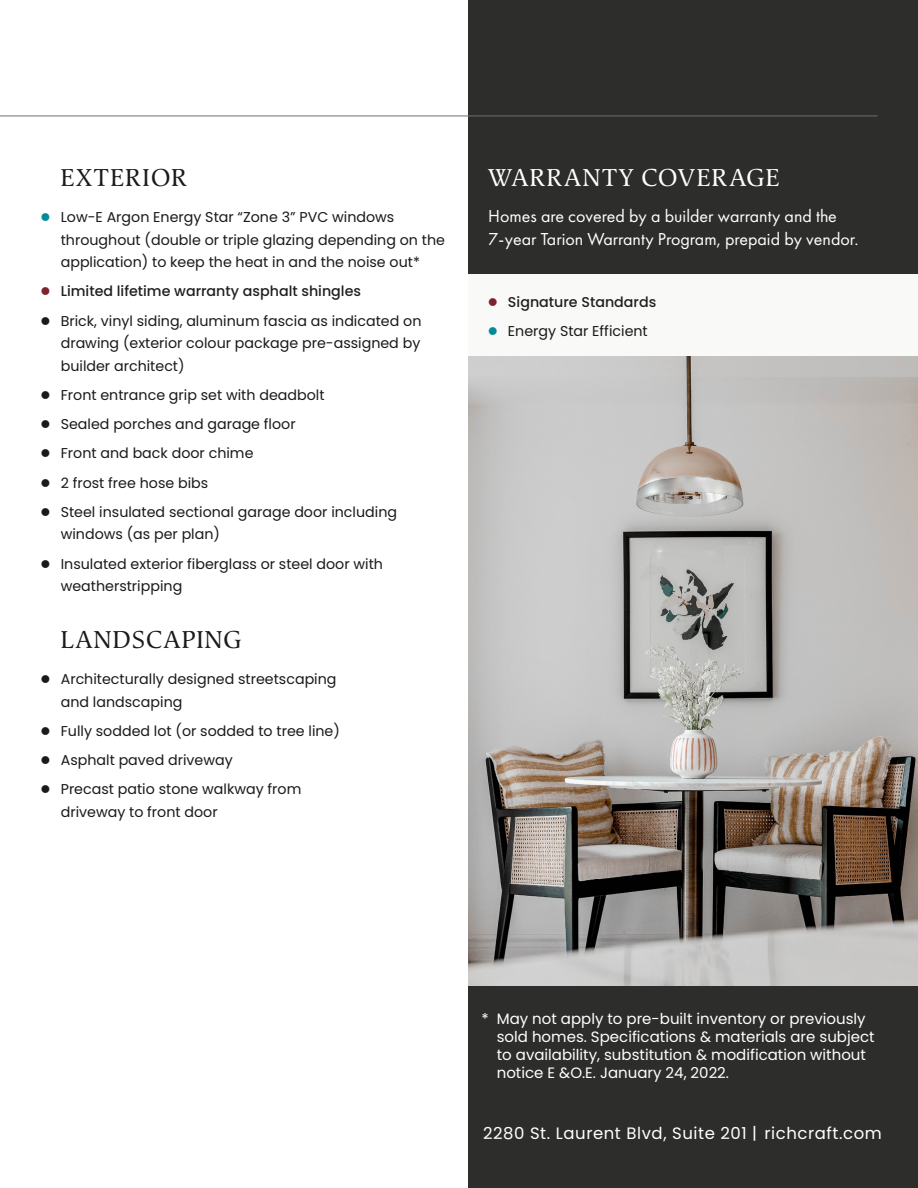
<style>
.page{position:relative;width:918px;height:1188px;background:#fff}
.page>*{position:absolute;margin:0;border:0;box-sizing:border-box;transform-origin:0 0}
.t1{font:24px "Classica Pro";letter-spacing:.05em;color:#1b191a}
.t2{font:24px "Classica Pro";letter-spacing:.05em;color:#fff}
.t3{font:18px/22.5px "Futura PT";color:#fff}
.Body_Copy_Centered{font:16.5px "Poppins";letter-spacing:.035em;color:#fff}
.Small_Print{font:15px/18px "Poppins";color:#fff}
.t4{font:14.25px/22.5px "Poppins";color:#1b191a}
.t5{font:500 14.25px "Poppins";color:#231f20}
</style>
<div class="page">
<div style="left:469px;top:0;width:449px;height:1188px;background:#2d2e2b"></div>
<div style="left:468px;top:274px;width:450px;height:83px;background:#f9faf8"></div>
<hr style="left:0;top:116px;width:878px;height:1px;background:#746e6f">
<img style="left:468px;top:356px;width:450px;height:630px">
<p class="t1" style="left:61px;top:162px;width:128px">EXTERIOR</p>
<p class="t4" style="left:61px;top:206px;width:386px">Low-E Argon Energy Star “Zone 3” PVC windows throughout (double or triple glazing depending on the application) to keep the heat in and the noise out*</p>
<p class="t5" style="left:61px;top:283px;width:302px">Limited lifetime warranty asphalt shingles</p>
<p class="t4" style="left:61px;top:309px;width:362px;text-align:justify">Brick, vinyl siding, aluminum fascia as indicated on drawing (exterior colour package pre-assigned by builder architect)</p>
<p class="t4" style="left:61px;top:384px;width:265px">Front entrance grip set with deadbolt</p>
<p class="t4" style="left:61px;top:413px;width:236px">Sealed porches and garage floor</p>
<p class="t4" style="left:61px;top:442px;width:194px">Front and back door chime</p>
<p class="t4" style="left:61px;top:471px;width:149px">2 frost free hose bibs</p>
<p class="t4" style="left:61px;top:501px;width:338px">Steel insulated sectional garage door including windows (as per plan)</p>
<p class="t4" style="left:61px;top:552px;width:324px">Insulated exterior fiberglass or steel door with weatherstripping</p>
<p class="t1" style="left:61px;top:624px;width:183px">LANDSCAPING</p>
<p class="t4" style="left:61px;top:668px;width:277px">Architecturally designed streetscaping and landscaping</p>
<p class="t4" style="left:61px;top:720px;width:281px">Fully sodded lot (or sodded to tree line)</p>
<p class="t4" style="left:61px;top:749px;width:174px">Asphalt paved driveway</p>
<p class="t4" style="left:61px;top:778px;width:242px">Precast patio stone walkway from driveway to front door</p>
<p class="t2" style="left:488px;top:162px;width:293px">WARRANTY COVERAGE</p>
<p class="t3" style="left:488px;top:205px;width:372px">Homes are covered by a builder warranty and the<br>7-year Tarion Warranty Program, prepaid by vendor.</p>
<p class="t5" style="left:508px;top:294px;width:150px">Signature Standards</p>
<p class="t4" style="left:508px;top:320px;width:141px">Energy Star Efficient</p>
<p class="Small_Print" style="left:497px;top:1010px;width:379px;text-indent:-15px">* May not apply to pre-built inventory or previously sold homes. Specifications &amp; materials are subject to availability, substitution &amp; modification without notice E &amp;O.E. January 24, 2022.</p>
<p class="Body_Copy_Centered" style="left:483px;top:1124px;width:400px">2280 St. Laurent Blvd, Suite 201 | richcraft.com</p>
</div>
